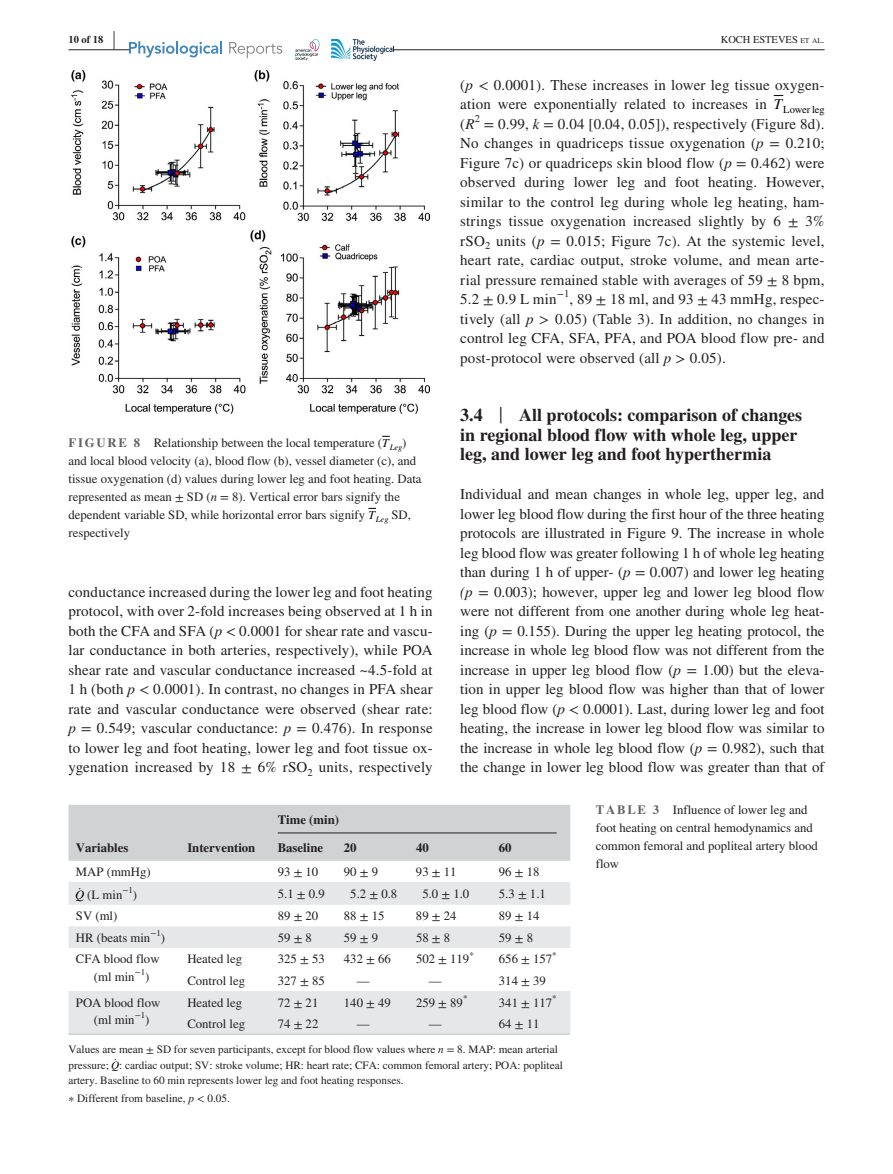
<style>
.page{position:relative;width:893px;height:1174px;background:#fff}
.page>*{position:absolute;margin:0;border:0;box-sizing:border-box;transform-origin:0 0}
.t1{font:700 25.95px "STIX";color:#231f20;scale:.36 1}
.t2{font:700 18px/19.5px "STIX";color:#231f20}
.t3{font:15px/19.5px "STIX";letter-spacing:.01em;color:#231f20;text-align:justify}
.t4{font:12.75px/18px "STIX";color:#231f20}
.t5{font:700 12.75px/28px "STIX";color:#231f20}
.t6{font:11.25px/15.8px "STIX";color:#231f20}
.t7{font:10.5px "STIX";color:#231f20}
.t8{font:700 10.5px "STIX";color:#231f20}
.t9{font:10.5px "STIX";color:#231f20}
.s1{font-size:7.35px}
.s2{font-weight:700;color:#636366}
.s3{font-family:"STIX General";font-style:italic;font-size:12px;color:#000}
.s4{font-style:italic}
.s5{font-family:"STIX General";font-style:italic;color:#000}
.s6{font-weight:400;font-size:23.7px}
</style>
<div class="page">
<hr style="left:68px;top:49px;width:756px;height:1px;background:#231f20">
<div style="left:129px;top:39px;width:265px;height:21px;background:#fff"></div>
<svg style="left:295px;top:39px;width:25px;height:21px"></svg>
<img style="left:332px;top:39px;width:62px;height:21px">
<svg style="left:129px;top:41px;width:93px;height:16px"></svg>
<svg style="left:229px;top:42px;width:53px;height:16px"></svg>
<img style="left:72px;top:70px;width:357px;height:343px">
<div style="left:68px;top:804px;width:502px;height:56px;background:#d1d2d4"></div>
<svg style="left:68px;top:882px;width:502px;height:151px;fill:#e6e7e9"></svg>
<hr style="left:68px;top:1033px;width:112px;height:2px;background:#d1d2d4">
<hr style="left:180px;top:1033px;width:90px;height:2px;background:#d1d2d4">
<hr style="left:270px;top:1033px;width:66px;height:2px;background:#d1d2d4">
<hr style="left:336px;top:1033px;width:72px;height:2px;background:#d1d2d4">
<hr style="left:408px;top:1033px;width:83px;height:2px;background:#d1d2d4">
<hr style="left:491px;top:1033px;width:79px;height:2px;background:#d1d2d4">
<hr style="left:278px;top:832px;width:279px;height:1px;background:#231f20">
<p class="t8" style="left:68px;top:33px;width:36px">10 of 18</p>
<h1 class="t1" style="left:113px;top:24px;width:7px">|</h1>
<p class="t7" style="left:721px;top:32px;width:105px">KOCH ESTEVES <span class="s1">et al</span>.</p>
<p class="t4" style="left:68px;top:435px;width:355px"><span class="s2">FIGURE 8</span> Relationship between the local temperature (<span class="s3">T</span><sub>Leg</sub>) and local blood velocity (a), blood flow (b), vessel diameter (c), and tissue oxygenation (d) values during lower leg and foot heating. Data represented as mean ± SD (<span class="s4">n</span> = 8). Vertical error bars signify the dependent variable SD, while horizontal error bars signify <span class="s3">T</span><sub>Leg</sub> SD, respectively</p>
<p class="t3" style="left:68px;top:583px;width:366px">conductance increased during the lower leg and foot heating protocol, with over 2-fold increases being observed at 1 h in both the CFA and SFA (<span class="s4">p</span> &lt; 0.0001 for shear rate and vascu&shy;lar conductance in both arteries, respectively), while POA shear rate and vascular conductance increased ~4.5-fold at 1 h (both <span class="s4">p</span> &lt; 0.0001). In contrast, no changes in PFA shear rate and vascular conductance were observed (shear rate: <span class="s4">p</span> = 0.549; vascular conductance: <span class="s4">p</span> = 0.476). In response to lower leg and foot heating, lower leg and foot tissue ox&shy;ygenation increased by 18 ± 6% rSO<sub>2</sub> units, respectively</p>
<p class="t3" style="left:460px;top:76px;width:366px">(<span class="s4">p</span> &lt; 0.0001). These increases in lower leg tissue oxygen&shy;ation were exponentially related to increases in <span class="s5">T</span><sub>Lower</sub> <sub>leg </sub>(<span class="s4">R</span></p>
<p class="t9" style="left:475px;top:111px;width:7px">2</p>
<p class="t3" style="left:460px;top:115px;width:366px;text-indent:24px">= 0.99, <span class="s4">k</span> = 0.04 [0.04, 0.05]), respectively (Figure 8d).<br>No changes in quadriceps tissue oxygenation (<span class="s4">p</span> = 0.210; Figure 7c) or quadriceps skin blood flow (<span class="s4">p</span> = 0.462) were observed during lower leg and foot heating. However, similar to the control leg during whole leg heating, ham&shy;strings tissue oxygenation increased slightly by 6 ± 3% rSO<sub>2</sub> units (<span class="s4">p</span> = 0.015; Figure 7c). At the systemic level, heart rate, cardiac output, stroke volume, and mean arte&shy;rial pressure remained stable with averages of 59 ± 8 bpm, 5.2 ± 0.9 L min</p>
<p class="t9" style="left:557px;top:287px;width:14px">−1</p>
<p class="t3" style="left:460px;top:290px;width:366px;text-indent:109px">, 89 ± 18 ml, and 93 ± 43 mmHg, respec&shy;tively (all <span class="s4">p</span> &gt; 0.05) (Table 3). In addition, no changes in control leg CFA, SFA, PFA, and POA blood flow pre- and post-protocol were observed (all <span class="s4">p</span> &gt; 0.05).</p>
<p class="t2" style="left:460px;top:405px;width:343px">3.4 <span class="s6">|</span> All protocols: comparison of changes in regional blood flow with whole leg, upper leg, and lower leg and foot hyperthermia</p>
<p class="t3" style="left:460px;top:485px;width:366px">Individual and mean changes in whole leg, upper leg, and lower leg blood flow during the first hour of the three heating protocols are illustrated in Figure 9. The increase in whole leg blood flow was greater following 1 h of whole leg heating than during 1 h of upper- (<span class="s4">p</span> = 0.007) and lower leg heating <span class="s4">(p</span> = 0.003); however, upper leg and lower leg blood flow were not different from one another during whole leg heat&shy;ing (<span class="s4">p</span> = 0.155). During the upper leg heating protocol, the increase in whole leg blood flow was not different from the increase in upper leg blood flow (<span class="s4">p</span> = 1.00) but the eleva&shy;tion in upper leg blood flow was higher than that of lower leg blood flow (<span class="s4">p</span> &lt; 0.0001). Last, during lower leg and foot heating, the increase in lower leg blood flow was similar to the increase in whole leg blood flow (<span class="s4">p</span> = 0.982), such that the change in lower leg blood flow was greater than that of</p>
<p class="t5" style="left:76px;top:833px;width:54px">Variables</p>
<p class="t5" style="left:187px;top:833px;width:69px">Intervention</p>
<p class="t5" style="left:278px;top:805px;width:63px">Time (min)<br>Baseline</p>
<p class="t5" style="left:344px;top:833px;width:14px">20</p>
<p class="t5" style="left:416px;top:833px;width:14px">40</p>
<p class="t5" style="left:499px;top:833px;width:14px">60</p>
<p class="t4" style="left:76px;top:863px;width:76px">MAP (mmHg)</p>
<p class="t4" style="left:278px;top:863px;width:42px">93 ± 10</p>
<p class="t4" style="left:344px;top:863px;width:36px">90 ± 9</p>
<p class="t4" style="left:416px;top:863px;width:42px">93 ± 11</p>
<p class="t4" style="left:499px;top:863px;width:42px">96 ± 18</p>
<p class="t4" style="left:75px;top:886px;width:63px"><span class="s5">Q</span><sup>̇</sup> (L min<sup>−1</sup>)</p>
<p class="t4" style="left:278px;top:885px;width:48px">5.1 ± 0.9</p>
<p class="t4" style="left:350px;top:885px;width:48px">5.2 ± 0.8</p>
<p class="t4" style="left:422px;top:885px;width:48px">5.0 ± 1.0</p>
<p class="t4" style="left:499px;top:885px;width:48px">5.3 ± 1.1</p>
<p class="t4" style="left:76px;top:908px;width:43px">SV (ml)</p>
<p class="t4" style="left:278px;top:908px;width:42px">89 ± 20</p>
<p class="t4" style="left:344px;top:908px;width:42px">88 ± 15</p>
<p class="t4" style="left:416px;top:908px;width:42px">89 ± 24</p>
<p class="t4" style="left:499px;top:908px;width:42px">89 ± 14</p>
<p class="t4" style="left:76px;top:929px;width:91px">HR (beats min<sup>−1</sup>)</p>
<p class="t4" style="left:278px;top:929px;width:36px">59 ± 8</p>
<p class="t4" style="left:344px;top:929px;width:36px">59 ± 9</p>
<p class="t4" style="left:416px;top:929px;width:36px">58 ± 8</p>
<p class="t4" style="left:499px;top:929px;width:36px">59 ± 8</p>
<p class="t4" style="left:94px;top:951px;width:67px;line-height:17.2px;text-indent:-18px">CFA blood flow (ml min<sup>−1</sup>)</p>
<p class="t4" style="left:187px;top:951px;width:56px">Heated leg</p>
<p class="t4" style="left:278px;top:951px;width:48px">325 ± 53</p>
<p class="t4" style="left:344px;top:951px;width:48px">432 ± 66</p>
<p class="t4" style="left:416px;top:951px;width:59px">502 ± 119<sup>*</sup></p>
<p class="t4" style="left:499px;top:951px;width:59px">656 ± 157<sup>*</sup></p>
<p class="t4" style="left:187px;top:972px;width:59px">Control leg</p>
<p class="t4" style="left:278px;top:972px;width:48px">327 ± 85</p>
<p class="t4" style="left:357px;top:972px;width:14px">—</p>
<p class="t4" style="left:429px;top:972px;width:14px">—</p>
<p class="t4" style="left:499px;top:972px;width:48px">314 ± 39</p>
<p class="t4" style="left:76px;top:994px;width:86px;line-height:17.2px;text-align:center">POA blood flow (ml min<sup>−1</sup>)</p>
<p class="t4" style="left:187px;top:994px;width:56px">Heated leg</p>
<p class="t4" style="left:278px;top:994px;width:42px">72 ± 21</p>
<p class="t4" style="left:344px;top:994px;width:48px">140 ± 49</p>
<p class="t4" style="left:416px;top:994px;width:53px">259 ± 89<sup>*</sup></p>
<p class="t4" style="left:499px;top:994px;width:59px">341 ± 117<sup>*</sup></p>
<p class="t4" style="left:187px;top:1015px;width:59px">Control leg</p>
<p class="t4" style="left:278px;top:1015px;width:42px">74 ± 22</p>
<p class="t4" style="left:357px;top:1015px;width:14px">—</p>
<p class="t4" style="left:429px;top:1015px;width:14px">—</p>
<p class="t4" style="left:499px;top:1015px;width:42px">64 ± 11</p>
<p class="t6" style="left:68px;top:1042px;width:496px">Values are mean ± SD for seven participants, except for blood flow values where <span class="s4">n</span> = 8. MAP: mean arterial pressure; <span class="s5">Q</span><sup>̇</sup> : cardiac output; SV: stroke volume; HR: heart rate; CFA: common femoral artery; POA: popliteal artery. Baseline to 60 min represents lower leg and foot heating responses.</p>
<p class="t6" style="left:68px;top:1091px;width:163px">∗ Different from baseline, <span class="s4">p</span> &lt; 0.05.</p>
<p class="t4" style="left:596px;top:802px;width:224px"><span class="s2">TABLE 3</span> Influence of lower leg and foot heating on central hemodynamics and common femoral and popliteal artery blood flow</p>
</div>
